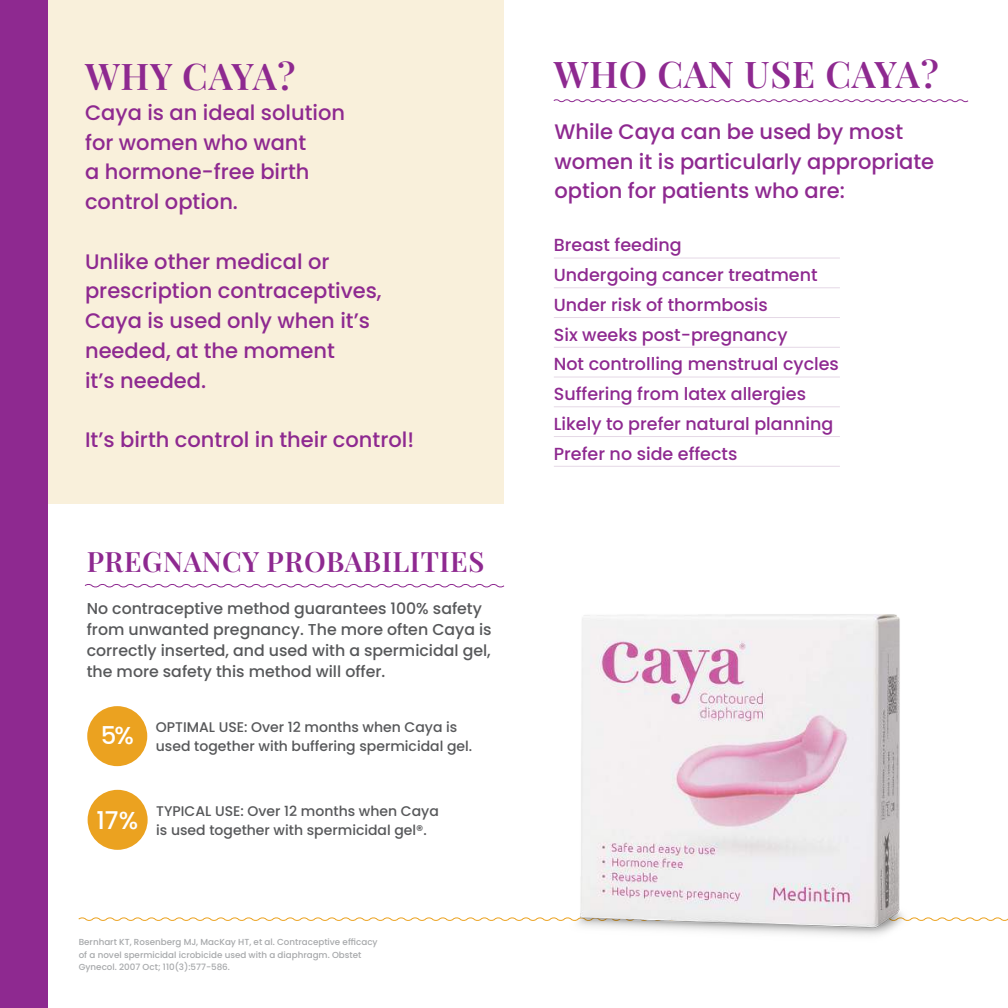
<style>
.page{position:relative;width:1008px;height:1008px;background:#fff}
.page>*{position:absolute;margin:0;border:0;box-sizing:border-box;transform-origin:0 0}
.t1{font:600 36.75px "Playfair Display";letter-spacing:.02em;color:#8e2990}
.t2{font:600 28px "Playfair Display";letter-spacing:.02em;color:#8e2990}
.t3{font:500 24.5px "Poppins";color:#fff}
.t4{font:500 21px/29.8px "Poppins";color:#8e2990}
.t5{font:500 17.5px/29.8px "Poppins";color:#8e2990}
.t6{font:500 15.75px/21px "Poppins";color:#57585a}
.t7{font:500 14px/19.2px "Poppins";color:#57585a}
.t8{font:500 8.75px/12.2px "Poppins";color:#a7a9ab}
</style>
<div class="page">
<hr style="left:554px;top:258px;width:286px;height:1px;background:#e5d8e6">
<hr style="left:554px;top:287px;width:286px;height:1px;background:#e5d8e6">
<hr style="left:554px;top:317px;width:286px;height:1px;background:#e5d8e6">
<hr style="left:554px;top:347px;width:286px;height:1px;background:#e5d8e6">
<hr style="left:554px;top:377px;width:286px;height:1px;background:#e5d8e6">
<hr style="left:554px;top:406px;width:286px;height:1px;background:#e5d8e6">
<hr style="left:554px;top:436px;width:286px;height:1px;background:#e5d8e6">
<hr style="left:554px;top:466px;width:286px;height:1px;background:#e5d8e6">
<svg style="left:553px;top:99px;width:416px;height:4px"></svg>
<svg style="left:78px;top:917px;width:930px;height:4px"></svg>
<div style="left:87px;top:706px;width:60px;height:60px;background:#eba220;border-radius:50%"></div>
<div style="left:88px;top:790px;width:60px;height:60px;background:#eba220;border-radius:50%"></div>
<div style="left:0;top:0;width:504px;height:504px;background:#f9f0db"></div>
<div style="left:0;top:0;width:47px;height:1008px;background:#8e2990"></div>
<svg style="left:84px;top:584px;width:421px;height:4px"></svg>
<img style="left:537px;top:614px;width:399px;height:322px">
<h1 class="t1" style="left:85px;top:61px;width:212px">WHY CAYA?</h1>
<p class="t4" style="left:85px;top:98px;width:262px">Caya is an ideal solution for women who want<br>a hormone-free birth control option.</p>
<p class="t4" style="left:85px;top:247px;width:298px">Unlike other medical or prescription contraceptives,<br>Caya is used only when it’s needed, at the moment<br>it’s needed.</p>
<p class="t4" style="left:85px;top:425px;width:331px">It’s birth control in their control!</p>
<h2 class="t2" style="left:87px;top:550px;width:399px">PREGNANCY PROBABILITIES</h2>
<p class="t6" style="left:87px;top:598px;width:406px">No contraceptive method guarantees 100% safety from unwanted pregnancy. The more often Caya is correctly inserted, and used with a spermicidal gel, the more safety this method will offer.</p>
<p class="t3" style="left:101px;top:726px;width:35px">5%</p>
<p class="t7" style="left:156px;top:718px;width:318px">OPTIMAL USE: Over 12 months when Caya is used together with buffering spermicidal gel.</p>
<p class="t3" style="left:96px;top:806px;width:43px">17%</p>
<p class="t7" style="left:156px;top:801px;width:284px">TYPICAL USE: Over 12 months when Caya is used together with spermicidal gel®.</p>
<p class="t8" style="left:79px;top:936px;width:300px">Bernhart KT, Rosenberg MJ, MacKay HT, et al. Contraceptive ef昀椀cacy of a novel spermicidal icrobicide used with a diaphragm. Obstet<br>Gynecol. 2007 Oct; 110(3):577-586.</p>
<h1 class="t1" style="left:554px;top:60px;width:386px">WHO CAN USE CAYA?</h1>
<p class="t4" style="left:554px;top:117px;width:381px">While Caya can be used by most women it is particularly appropriate option for patients who are:</p>
<p class="t5" style="left:554px;top:231px;width:287px">Breast feeding<br>Undergoing cancer treatment<br>Under risk of thormbosis<br>Six weeks post-pregnancy<br>Not controlling menstrual cycles<br>Suffering from latex allergies<br>Likely to prefer natural planning<br>Prefer no side effects</p>
</div>
